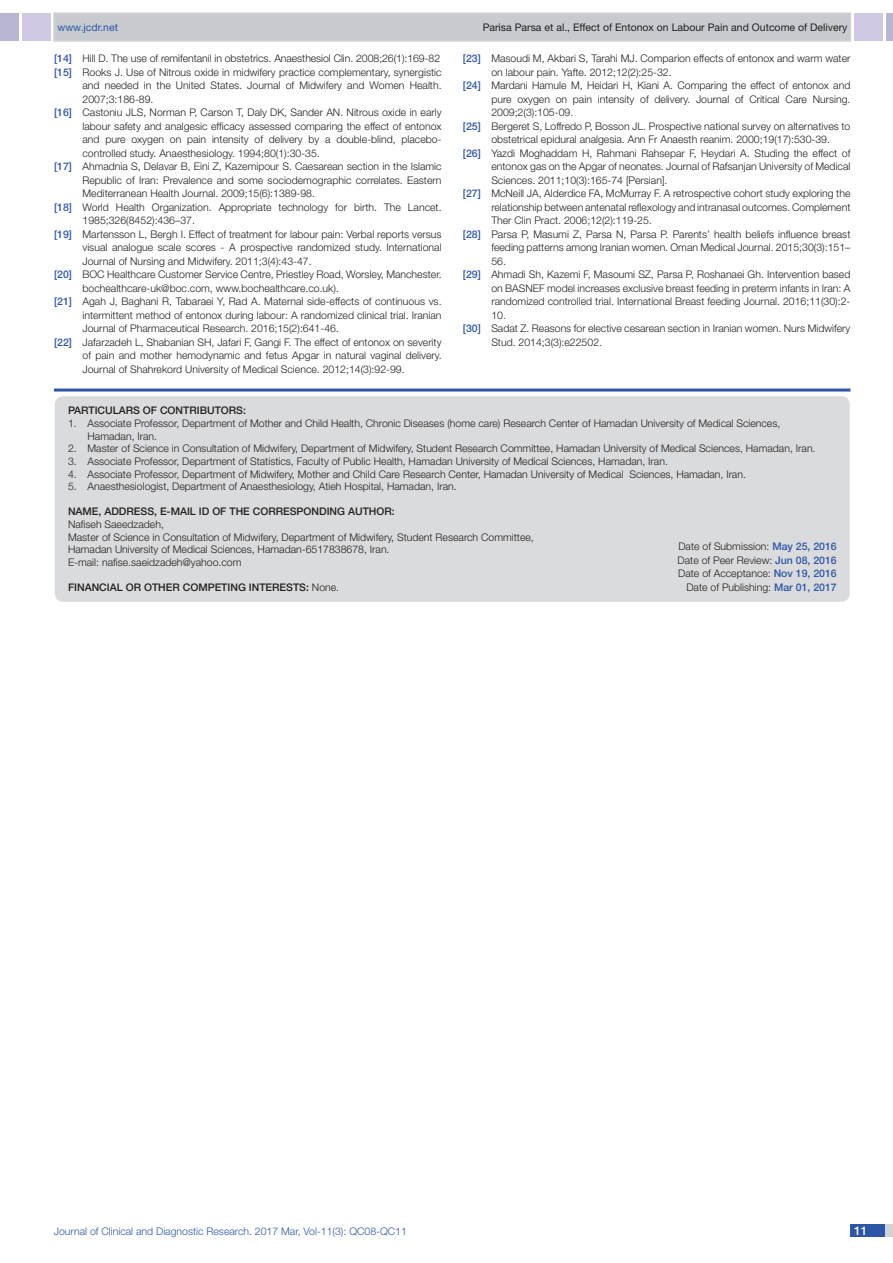
<style>
.page{position:relative;width:893px;height:1263px;background:#fff}
.page>*{position:absolute;margin:0;border:0;box-sizing:border-box;transform-origin:0 0}
.t1{font:500 12px "Helvetica Neue";color:#fff}
.Partic_Contri_Txt{font:300 10.5px/12.6px "Helvetica Neue";color:#231f20}
.Partic_Contri_Head{font:500 10.5px "Helvetica Neue";color:#231f20}
.t2{font:300 10.5px "Helvetica Neue";color:#2d57a6}
.t3{font:10.5px "Helvetica Neue";color:#231f20}
.t4{font:10.5px "Helvetica Neue";color:#2d57a6}
.Partic_Contri_Head-2{font:300 10.5px "Helvetica Neue";color:#231f20}
.s1{font-weight:500;color:#2d57a6}
.s2{font-weight:500}
</style>
<div class="page">
<div style="left:53px;top:12px;width:798px;height:30px;background:#c7cbcf;border:2px solid #d1d2d4"></div>
<div style="left:0;top:13px;width:19px;height:28px;background:#b8b6d3"></div>
<div style="left:22px;top:13px;width:29px;height:28px;background:#d0c9e3"></div>
<div style="left:886px;top:13px;width:7px;height:28px;background:#b8b6d3"></div>
<div style="left:854px;top:13px;width:29px;height:28px;background:#d0c9e3"></div>
<div style="left:850px;top:1224px;width:43px;height:13px;background:#d1d2d4"></div>
<div style="left:850px;top:1224px;width:35px;height:13px;background:#2d56a6"></div>
<hr style="left:54px;top:389px;width:796px;height:3px;background:#2d57a6">
<div style="left:55px;top:396px;width:795px;height:206px;background:#dadbdc;border-radius:9px"></div>
<p class="t4" style="left:57px;top:21px;width:62px">www.jcdr.net</p>
<p class="t3" style="left:483px;top:21px;width:366px">Parisa Parsa et al., Effect of Entonox on Labour Pain and Outcome of Delivery</p>
<p class="Partic_Contri_Txt" style="left:54px;top:52px;width:388px"><span class="s1">[14]</span> Hill D. The use of remifentanil in obstetrics. Anaesthesiol Clin. 2008;26(1):169-82</p>
<p class="Partic_Contri_Txt" style="left:54px;top:66px;width:389px"><span class="s1">[15]</span> Rooks J. Use of Nitrous oxide in midwifery practice complementary, synergistic</p>
<p class="Partic_Contri_Txt" style="left:82px;top:79px;width:361px">and needed in the United States. Journal of Midwifery and Women Health.</p>
<p class="Partic_Contri_Txt" style="left:82px;top:93px;width:73px">2007;3:186-89.</p>
<p class="Partic_Contri_Txt" style="left:54px;top:106px;width:389px"><span class="s1">[16]</span> Castoniu JLS, Norman P, Carson T, Daly DK, Sander AN. Nitrous oxide in early</p>
<p class="Partic_Contri_Txt" style="left:82px;top:120px;width:361px">labour safety and analgesic efficacy assessed comparing the effect of entonox</p>
<p class="Partic_Contri_Txt" style="left:82px;top:133px;width:361px">and pure oxygen on pain intensity of delivery by a double-blind, placebo-</p>
<p class="Partic_Contri_Txt" style="left:82px;top:147px;width:239px">controlled study. Anaesthesiology. 1994;80(1):30-35.</p>
<p class="Partic_Contri_Txt" style="left:54px;top:160px;width:389px"><span class="s1">[17]</span> Ahmadnia S, Delavar B, Eini Z, Kazemipour S. Caesarean section in the Islamic</p>
<p class="Partic_Contri_Txt" style="left:82px;top:174px;width:361px">Republic of Iran: Prevalence and some sociodemographic correlates. Eastern</p>
<p class="Partic_Contri_Txt" style="left:82px;top:187px;width:234px">Mediterranean Health Journal. 2009;15(6):1389-98.</p>
<p class="Partic_Contri_Txt" style="left:54px;top:201px;width:389px"><span class="s1">[18]</span> World Health Organization. Appropriate technology for birth. The Lancet.</p>
<p class="Partic_Contri_Txt" style="left:82px;top:214px;width:114px">1985;326(8452):436–37.</p>
<p class="Partic_Contri_Txt" style="left:54px;top:228px;width:389px"><span class="s1">[19]</span> Martensson L, Bergh I. Effect of treatment for labour pain: Verbal reports versus</p>
<p class="Partic_Contri_Txt" style="left:82px;top:241px;width:361px">visual analogue scale scores - A prospective randomized study. International</p>
<p class="Partic_Contri_Txt" style="left:82px;top:255px;width:231px">Journal of Nursing and Midwifery. 2011;3(4):43-47.</p>
<p class="Partic_Contri_Txt" style="left:54px;top:268px;width:389px"><span class="s1">[20]</span> BOC Healthcare Customer Service Centre, Priestley Road, Worsley, Manchester.</p>
<p class="Partic_Contri_Txt" style="left:82px;top:282px;width:258px">bochealthcare-uk@boc.com, www.bochealthcare.co.uk).</p>
<p class="Partic_Contri_Txt" style="left:54px;top:295px;width:389px"><span class="s1">[21]</span> Agah J, Baghani R, Tabaraei Y, Rad A. Maternal side-effects of continuous vs.</p>
<p class="Partic_Contri_Txt" style="left:82px;top:309px;width:361px">intermittent method of entonox during labour: A randomized clinical trial. Iranian</p>
<p class="Partic_Contri_Txt" style="left:82px;top:322px;width:258px">Journal of Pharmaceutical Research. 2016;15(2):641-46.</p>
<p class="Partic_Contri_Txt" style="left:54px;top:336px;width:389px"><span class="s1">[22]</span> Jafarzadeh L, Shabanian SH, Jafari F, Gangi F. The effect of entonox on severity</p>
<p class="Partic_Contri_Txt" style="left:82px;top:349px;width:361px">of pain and mother hemodynamic and fetus Apgar in natural vaginal delivery.</p>
<p class="Partic_Contri_Txt" style="left:82px;top:363px;width:324px">Journal of Shahrekord University of Medical Science. 2012;14(3):92-99.</p>
<p class="Partic_Contri_Txt" style="left:463px;top:52px;width:389px"><span class="s1">[23]</span> Masoudi M, Akbari S, Tarahi MJ. Comparion effects of entonox and warm water</p>
<p class="Partic_Contri_Txt" style="left:491px;top:66px;width:182px">on labour pain. Yafte. 2012;12(2):25-32.</p>
<p class="Partic_Contri_Txt" style="left:463px;top:79px;width:389px"><span class="s1">[24]</span> Mardani Hamule M, Heidari H, Kiani A. Comparing the effect of entonox and</p>
<p class="Partic_Contri_Txt" style="left:491px;top:93px;width:361px">pure oxygen on pain intensity of delivery. Journal of Critical Care Nursing.</p>
<p class="Partic_Contri_Txt" style="left:491px;top:106px;width:83px">2009;2(3):105-09.</p>
<p class="Partic_Contri_Txt" style="left:463px;top:120px;width:389px"><span class="s1">[25]</span> Bergeret S, Loffredo P, Bosson JL. Prospective national survey on alternatives to</p>
<p class="Partic_Contri_Txt" style="left:491px;top:133px;width:340px">obstetrical epidural analgesia. Ann Fr Anaesth reanim. 2000;19(17):530-39.</p>
<p class="Partic_Contri_Txt" style="left:463px;top:147px;width:389px"><span class="s1">[26]</span> Yazdi Moghaddam H, Rahmani Rahsepar F, Heydari A. Studing the effect of</p>
<p class="Partic_Contri_Txt" style="left:491px;top:160px;width:361px">entonox gas on the Apgar of neonates. Journal of Rafsanjan University of Medical</p>
<p class="Partic_Contri_Txt" style="left:491px;top:174px;width:178px">Sciences. 2011;10(3):165-74 [Persian].</p>
<p class="Partic_Contri_Txt" style="left:463px;top:187px;width:389px"><span class="s1">[27]</span> McNeill JA, Alderdice FA, McMurray F. A retrospective cohort study exploring the</p>
<p class="Partic_Contri_Txt" style="left:491px;top:201px;width:361px">relationship between antenatal reflexology and intranasal outcomes. Complement</p>
<p class="Partic_Contri_Txt" style="left:491px;top:214px;width:162px">Ther Clin Pract. 2006;12(2):119-25.</p>
<p class="Partic_Contri_Txt" style="left:463px;top:228px;width:389px"><span class="s1">[28]</span> Parsa P, Masumi Z, Parsa N, Parsa P. Parents’ health beliefs influence breast</p>
<p class="Partic_Contri_Txt" style="left:491px;top:241px;width:361px">feeding patterns among Iranian women. Oman Medical Journal. 2015;30(3):151–</p>
<p class="Partic_Contri_Txt" style="left:491px;top:255px;width:16px">56.</p>
<p class="Partic_Contri_Txt" style="left:463px;top:268px;width:389px"><span class="s1">[29]</span> Ahmadi Sh, Kazemi F, Masoumi SZ, Parsa P, Roshanaei Gh. Intervention based</p>
<p class="Partic_Contri_Txt" style="left:491px;top:282px;width:361px">on BASNEF model increases exclusive breast feeding in preterm infants in Iran: A</p>
<p class="Partic_Contri_Txt" style="left:491px;top:295px;width:361px">randomized controlled trial. International Breast feeding Journal. 2016;11(30):2-</p>
<p class="Partic_Contri_Txt" style="left:491px;top:309px;width:16px">10.</p>
<p class="Partic_Contri_Txt" style="left:463px;top:322px;width:389px"><span class="s1">[30]</span> Sadat Z. Reasons for elective cesarean section in Iranian women. Nurs Midwifery</p>
<p class="Partic_Contri_Txt" style="left:491px;top:336px;width:112px">Stud. 2014;3(3):e22502.</p>
<p class="Partic_Contri_Head" style="left:68px;top:404px;width:13px">PARTI</p>
<p class="Partic_Contri_Head" style="left:98px;top:404px;width:23px">CULAR</p>
<p class="Partic_Contri_Head" style="left:133px;top:404px;width:57px">S OF CONTRIB</p>
<p class="Partic_Contri_Head" style="left:207px;top:404px;width:40px">UTORS:</p>
<p class="Partic_Contri_Txt" style="left:88px;top:417px;width:694px;text-indent:-20px">1. Associate Professor, Department of Mother and Child Health, Chronic Diseases (home care) Research Center of Hamadan University of Medical Sciences,<br>Hamadan, Iran.</p>
<p class="Partic_Contri_Txt" style="left:68px;top:442px;width:749px">2. Master of Science in Consultation of Midwifery, Department of Midwifery, Student Research Committee, Hamadan University of Medical Sciences, Hamadan, Iran.</p>
<p class="Partic_Contri_Txt" style="left:68px;top:455px;width:601px">3. Associate Professor, Department of Statistics, Faculty of Public Health, Hamadan University of Medical Sciences, Hamadan, Iran.</p>
<p class="Partic_Contri_Txt" style="left:68px;top:467px;width:679px">4. Associate Professor, Department of Midwifery, Mother and Child Care Research Center, Hamadan University of Medical Sciences, Hamadan, Iran.</p>
<p class="Partic_Contri_Txt" style="left:68px;top:480px;width:390px">5. Anaesthesiologist, Department of Anaesthesiology, Atieh Hospital, Hamadan, Iran.</p>
<p class="Partic_Contri_Head" style="left:68px;top:505px;width:17px">NAME</p>
<p class="Partic_Contri_Head" style="left:99px;top:505px;width:15px">, ADDRE</p>
<p class="Partic_Contri_Head" style="left:141px;top:505px;width:38px">SS, E-MAIL</p>
<p class="Partic_Contri_Head" style="left:199px;top:505px;width:39px">ID OF THE</p>
<p class="Partic_Contri_Head" style="left:253px;top:505px;width:24px">CORRE</p>
<p class="Partic_Contri_Head" style="left:290px;top:505px;width:107px">SPONDI NG AUTHOR:</p>
<p class="Partic_Contri_Txt" style="left:68px;top:518px;width:97px">Nafiseh Saeedzadeh,</p>
<p class="Partic_Contri_Txt" style="left:68px;top:530px;width:467px">Master of Science in Consultation of Midwifery, Department of Midwifery, Student Research Committee,</p>
<p class="Partic_Contri_Txt" style="left:68px;top:543px;width:323px">Hamadan University of Medical Sciences, Hamadan-6517838678, Iran.</p>
<p class="Partic_Contri_Txt" style="left:68px;top:555px;width:175px">E-mail: nafise.saeidzadeh@yahoo.com</p>
<p class="Partic_Contri_Head" style="left:68px;top:581px;width:92px">Financ ial OR OTHER</p>
<p class="Partic_Contri_Head" style="left:183px;top:581px;width:85px">COMPETI NG INTERE</p>
<p class="Partic_Contri_Head-2" style="left:286px;top:581px;width:54px"><span class="s2">STS:</span> None.</p>
<p class="Partic_Contri_Txt" style="left:678px;top:540px;width:160px">Date of Submission: <span class="s1">May 25, 2016</span></p>
<p class="Partic_Contri_Txt" style="left:678px;top:553px;width:161px">Date of Peer Review: <span class="s1">Jun 08, 2016</span></p>
<p class="Partic_Contri_Txt" style="left:678px;top:567px;width:160px">Date of Acceptance: <span class="s1">Nov 19, 2016</span></p>
<p class="Partic_Contri_Txt" style="left:686px;top:580px;width:152px">Date of Publishing: <span class="s1">Mar 01, 2017</span></p>
<p class="t2" style="left:54px;top:1225px;width:355px">Journal of Clinical and Diagnostic Research. 2017 Mar, Vol-11(3): QC08-QC11</p>
<p class="t1" style="left:854px;top:1223px;width:15px">11</p>
</div>
